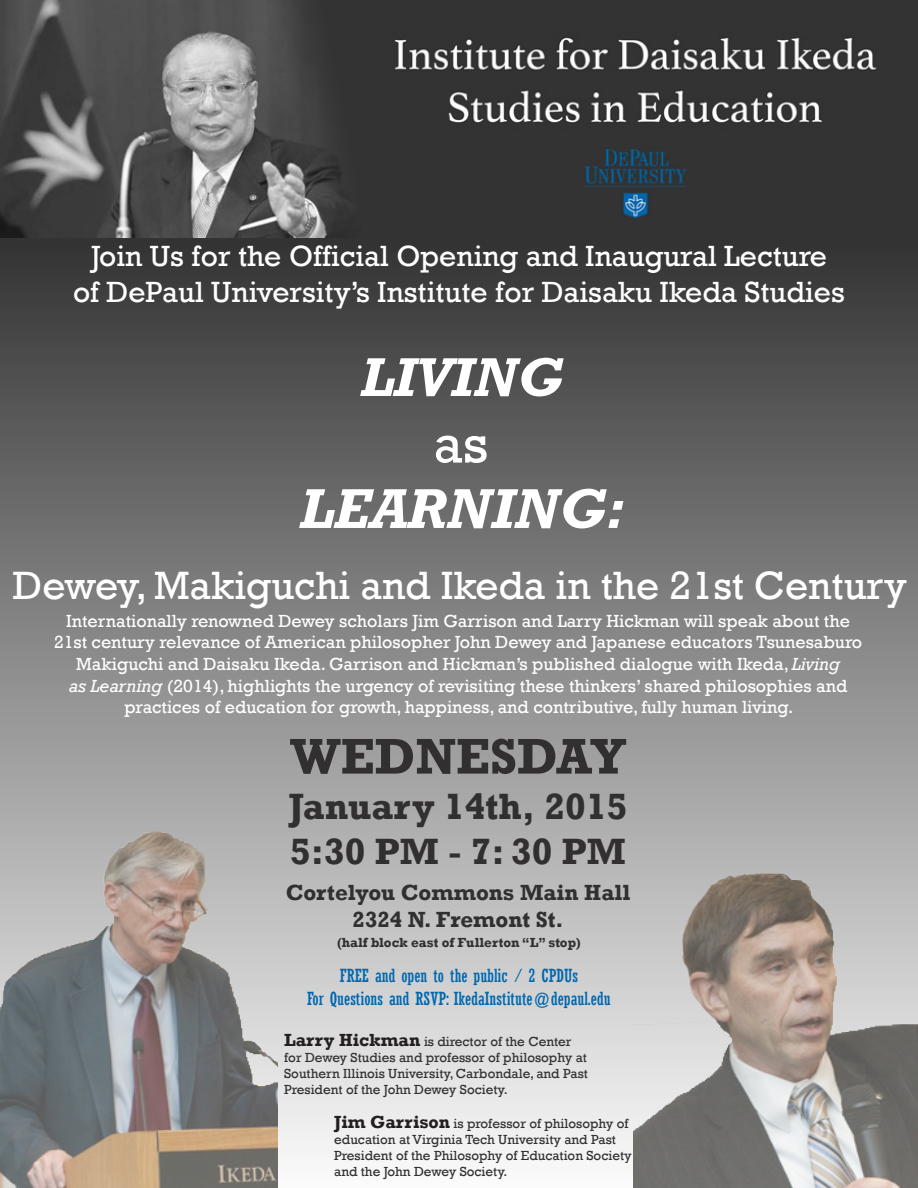
<style>
.page{position:relative;width:918px;height:1188px;background:#fff}
.page>*{position:absolute;margin:0;border:0;box-sizing:border-box;transform-origin:0 0}
.t1{font:italic 700 57px "Rockwell";color:#fff}
.t2{font:italic 700 55.5px "Rockwell";color:#fff}
.t3{font:55.5px "Rockwell";color:#fff}
.t4{font:700 51px "Rockwell";color:#312f30}
.t5{font:40.5px "Rockwell";color:#fff}
.t6{font:700 37.5px "Rockwell";color:#312f30}
.t7{font:30px "Rockwell";color:#fff}
.t8{font:700 22.5px "Rockwell";color:#312f30}
.t9{font:18px/21.6px "Rockwell";color:#fff;text-align:center}
.t10{font:condensed 18px "Rockwell";color:#0067ae}
.t11{font:13.5px/16.2px "Rockwell";color:#312f30}
.t12{font:700 13.5px "Rockwell";color:#312f30}
.s1{font-style:italic}
.s2{font-weight:700;font-size:18px;color:#231f20}
</style>
<div class="page">
<img style="left:0;top:0;width:918px;height:238px">
<div style="left:0;top:238px;width:918px;height:950px;background:linear-gradient(to bottom,#323232,#fbfbfb)"></div>
<img style="left:634px;top:847px;width:284px;height:341px">
<img style="left:1px;top:810px;width:277px;height:378px">
<p class="t7" style="left:91px;top:239px;width:737px">Join Us for the Official Opening and Inaugural Lecture</p>
<p class="t7" style="left:73px;top:275px;width:773px">of DePaul University’s Institute for Daisaku Ikeda Studies</p>
<p class="t2" style="left:360px;top:344px;width:204px">LIVING</p>
<p class="t3" style="left:433px;top:412px;width:56px">as</p>
<p class="t1" style="left:299px;top:475px;width:327px">LEARNING:</p>
<p class="t5" style="left:13px;top:562px;width:895px">Dewey, Makiguchi and Ikeda in the 21st Century</p>
<p class="t9" style="left:54px;top:610px;width:810px">Internationally renowned Dewey scholars Jim Garrison and Larry Hickman will speak about the 21st century relevance of American philosopher John Dewey and Japanese educators Tsunesaburo Makiguchi and Daisaku Ikeda. Garrison and Hickman’s published dialogue with Ikeda, <span class="s1">Living<br>as Learning</span> (2014), highlights the urgency of revisiting these thinkers’ shared philosophies and practices of education for growth, happiness, and contributive, fully human living.</p>
<p class="t4" style="left:290px;top:726px;width:337px">WEDNESDAY</p>
<p class="t6" style="left:289px;top:784px;width:340px">January 14th, 2015</p>
<p class="t6" style="left:290px;top:829px;width:337px">5:30 PM - 7: 30 PM</p>
<p class="t8" style="left:286px;top:879px;width:346px">Cortelyou Commons Main Hall</p>
<p class="t8" style="left:353px;top:906px;width:212px">2324 N. Fremont St.</p>
<p class="t12" style="left:337px;top:934px;width:245px">(half block east of Fullerton “L” stop)</p>
<p class="t10" style="left:340px;top:966px;width:240px">FREE and open to the public / 2 CPDUs</p>
<p class="t10" style="left:307px;top:988px;width:305px">For Questions and RSVP: IkedaInstitute@depaul.edu</p>
<p class="t11" style="left:284px;top:1033px;width:305px"><span class="s2">Larry Hickman</span> is director of the Center for Dewey Studies and professor of philosophy at Southern Illinois University, Carbondale, and Past President of the John Dewey Society.</p>
<p class="t11" style="left:334px;top:1115px;width:299px"><span class="s2">Jim Garrison</span> is professor of philosophy of education at Virginia Tech University and Past President of the Philosophy of Education Society and the John Dewey Society.</p>
</div>
